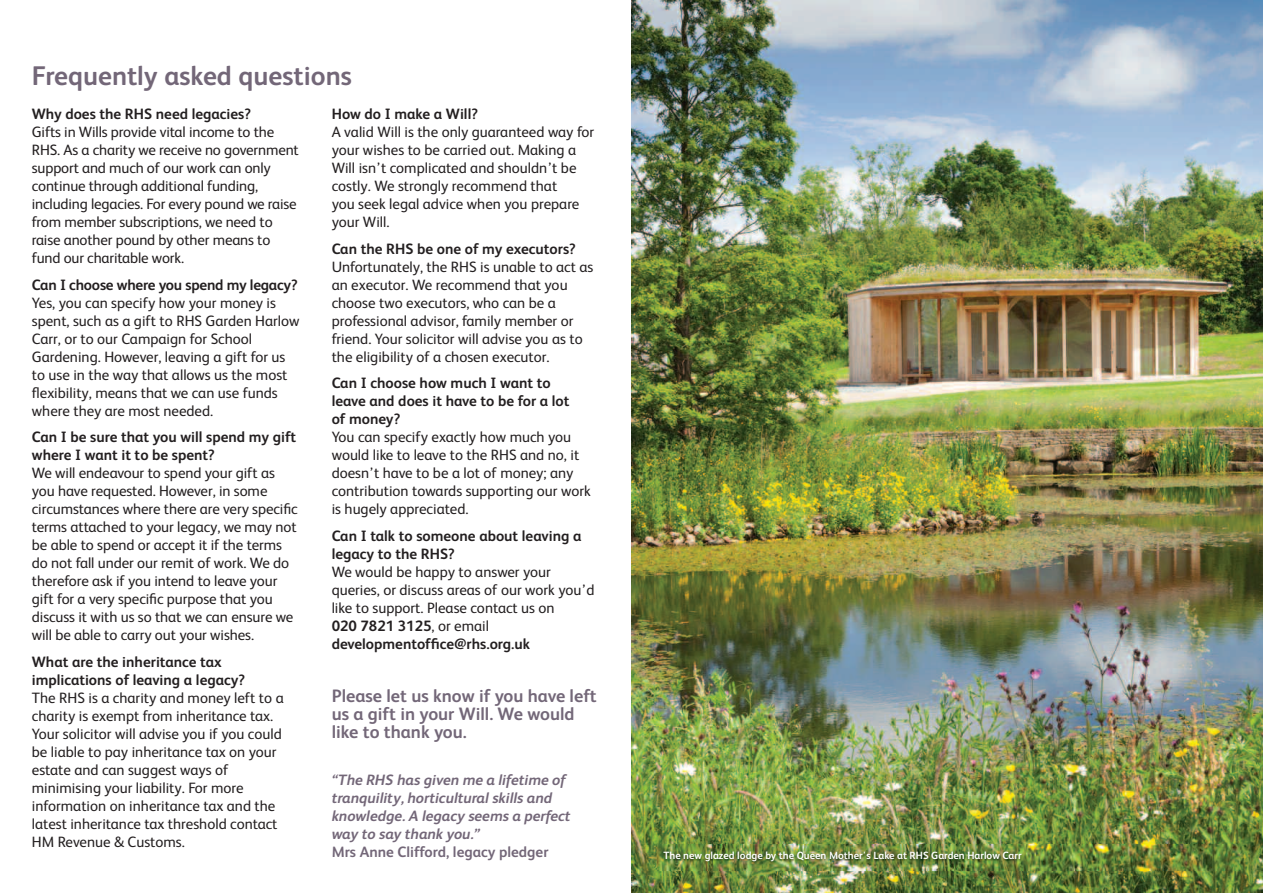
<style>
.page{position:relative;width:1263px;height:893px;background:#fff}
.page>*{position:absolute;margin:0;border:0;box-sizing:border-box;transform-origin:0 0}
.t1{font:700 27px "FS Albert";color:#736778}
.t2{font:700 18px/18px "FS Albert";color:#736778}
.t3{font:15px/18px "FS Albert";color:#231f20}
.t4{font:700 15px/18px "FS Albert";color:#231f20}
.t5{font:italic 700 15px/18px "FS Albert";color:#736778}
.t6{font:700 15px "FS Albert";color:#736778}
.t7{font:700 10.5px "FS Albert";color:#fff}
.s1{font-weight:700}
</style>
<div class="page">
<img style="left:631px;top:0;width:632px;height:893px">
<img style="left:658px;top:844px;width:582px;height:26px">
<h1 class="t1" style="left:32px;top:66px;width:322px">Frequently asked questions</h1>
<p class="t4" style="left:32px;top:107px;width:221px">Why does the RHS need legacies?</p>
<p class="t3" style="left:32px;top:125px;width:268px">Gifts in Wills provide vital income to the RHS. As a charity we receive no government support and much of our work can only continue through additional funding, including legacies. For every pound we raise from member subscriptions, we need to raise another pound by other means to fund our charitable work.</p>
<p class="t4" style="left:32px;top:277px;width:267px">Can I choose where you spend my legacy?</p>
<p class="t3" style="left:32px;top:295px;width:269px">Yes, you can specify how your money is spent, such as a gift to RHS Garden Harlow Carr, or to our Campaign for School Gardening. However, leaving a gift for us to use in the way that allows us the most flexibility, means that we can use funds where they are most needed.</p>
<p class="t4" style="left:32px;top:430px;width:266px">Can I be sure that you will spend my gift where I want it to be spent?</p>
<p class="t3" style="left:32px;top:466px;width:267px">We will endeavour to spend your gift as you have requested. However, in some circumstances where there are very specific terms attached to your legacy, we may not be able to spend or accept it if the terms do not fall under our remit of work. We do therefore ask if you intend to leave your gift for a very specific purpose that you discuss it with us so that we can ensure we will be able to carry out your wishes.</p>
<p class="t4" style="left:32px;top:654px;width:215px">What are the inheritance tax implications of leaving a legacy?</p>
<p class="t3" style="left:32px;top:690px;width:253px">The RHS is a charity and money left to a charity is exempt from inheritance tax.<br>Your solicitor will advise you if you could be liable to pay inheritance tax on your estate and can suggest ways of minimising your liability. For more information on inheritance tax and the latest inheritance tax threshold contact HM Revenue &amp; Customs.</p>
<p class="t4" style="left:332px;top:107px;width:148px">How do I make a Will?</p>
<p class="t3" style="left:332px;top:125px;width:264px">A valid Will is the only guaranteed way for your wishes to be carried out. Making a Will isn’t complicated and shouldn’t be costly. We strongly recommend that<br>you seek legal advice when you prepare your Will.</p>
<p class="t4" style="left:332px;top:241px;width:246px">Can the RHS be one of my executors?</p>
<p class="t3" style="left:332px;top:259px;width:263px">Unfortunately, the RHS is unable to act as an executor. We recommend that you choose two executors, who can be a professional advisor, family member or friend. Your solicitor will advise you as to the eligibility of a chosen executor.</p>
<p class="t4" style="left:332px;top:376px;width:239px">Can I choose how much I want to leave and does it have to be for a lot of money?</p>
<p class="t3" style="left:332px;top:430px;width:261px">You can specify exactly how much you would like to leave to the RHS and no, it doesn’t have to be a lot of money; any contribution towards supporting our work is hugely appreciated.</p>
<p class="t4" style="left:332px;top:528px;width:251px">Can I talk to someone about leaving a legacy to the RHS?</p>
<p class="t3" style="left:332px;top:564px;width:264px">We would be happy to answer your queries, or discuss areas of our work you’d like to support. Please contact us on<br><span class="s1">020 7821 3125</span>, or email <span class="s1">developmentoffice@rhs.org.uk</span></p>
<p class="t2" style="left:332px;top:688px;width:267px">Please let us know if you have left us a gift in your Will. We would like to thank you.</p>
<p class="t5" style="left:332px;top:773px;width:240px">“The RHS has given me a lifetime of tranquility, horticultural skills and knowledge. A legacy seems a perfect way to say thank you.”</p>
<p class="t6" style="left:332px;top:847px;width:218px">Mrs Anne Clifford, legacy pledger</p>
<p class="t7" style="left:663px;top:851px;width:360px">The new glazed lodge by the Queen Mother's Lake at RHS Garden Harlow Carr</p>
</div>
